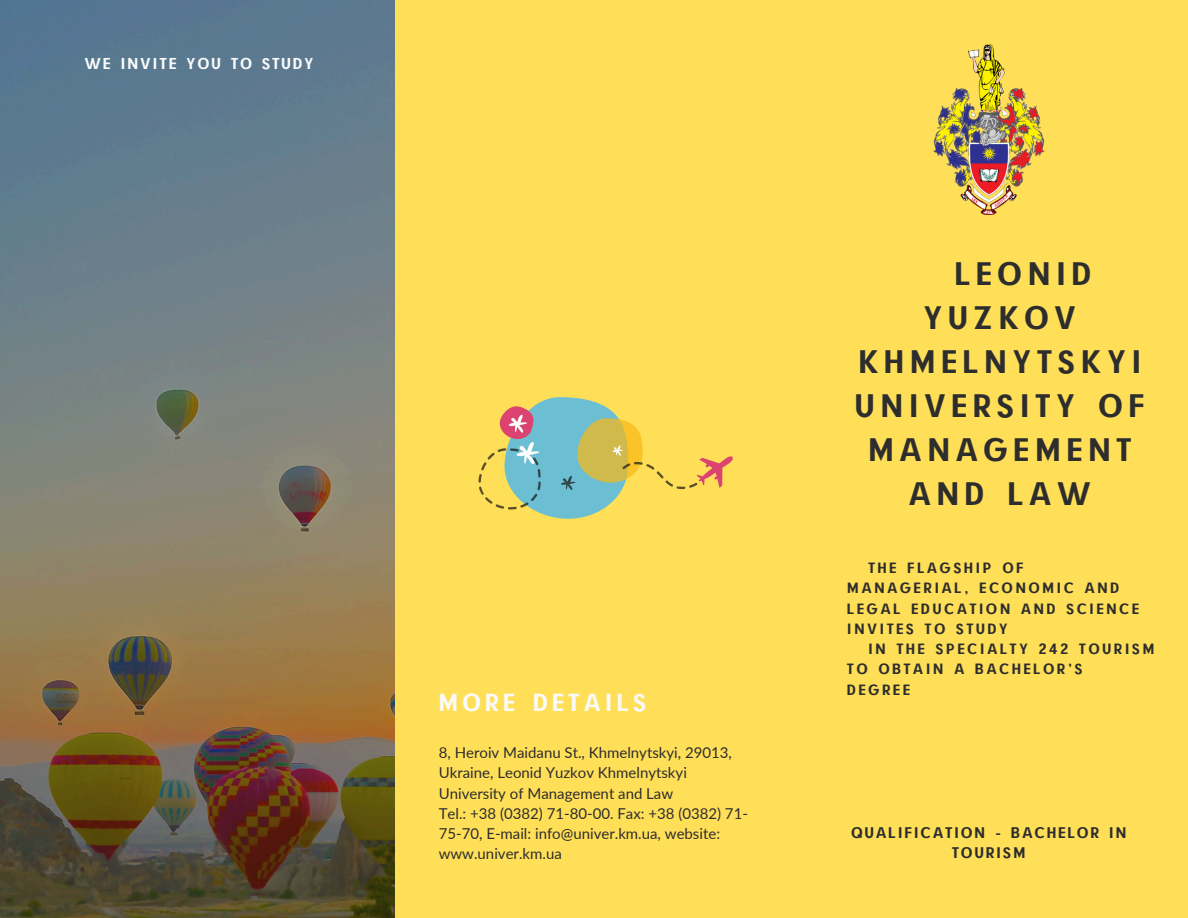
<style>
.page{position:relative;width:1188px;height:918px;background:#ffdf58}
.page>*{position:absolute;margin:0;border:0;box-sizing:border-box;transform-origin:0 0}
.t1{font:31.65px "CAT Neuzeit";letter-spacing:.2em;color:#2d2d2d}
.t2{font:24px "CAT Neuzeit";letter-spacing:.2em;color:#fafafa}
.t3{font:15.3px "CAT Neuzeit";letter-spacing:.15em;color:#fafafa}
.t4{font:15px/20.2px "Lato";color:#2d2d2d}
.t5{font:15px/20.2px "CAT Neuzeit";letter-spacing:.15em;color:#2d2d2d;text-align:center}
.t6{font:14.55px "CAT Neuzeit";letter-spacing:.2em;color:#2d2d2d}
</style>
<div class="page">
<img style="left:0;top:0;width:395px;height:918px">
<svg style="left:478px;top:397px;width:255px;height:122px"></svg>
<img style="left:933px;top:45px;width:111px;height:169px">
<h3 class="t3" style="left:85px;top:54px;width:230px">WE INVITE YOU TO STUDY</h3>
<p class="t2" style="left:439px;top:687px;width:209px">MORE DETAILS</p>
<p class="t4" style="left:439px;top:742px;width:295px">8, Heroiv Maidanu St., Khmelnytskyi, 29013,<br>Ukraine, Leonid Yuzkov Khmelnytskyi</p>
<h2 class="t4" style="left:439px;top:783px;width:236px">University of Management and Law</h2>
<p class="t4" style="left:439px;top:803px;width:311px">Tel.: +38 (0382) 71-80-00. Fax: +38 (0382) 71-<br>75-70, E-mail: info@univer.km.ua, website: www.univer.km.ua</p>
<p class="t1" style="left:955px;top:254px;width:137px">LEONID</p>
<p class="t1" style="left:924px;top:298px;width:153px">YUZKOV</p>
<p class="t1" style="left:858px;top:342px;width:285px">KHMELNYTSKYI</p>
<p class="t1" style="left:855px;top:386px;width:290px">UNIVERSITY OF</p>
<p class="t1" style="left:868px;top:430px;width:264px">MANAGEMENT</p>
<p class="t1" style="left:909px;top:474px;width:183px">AND LAW</p>
<h1 class="t6" style="left:868px;top:559px;width:156px">THE FLAGSHIP OF</h1>
<h1 class="t6" style="left:847px;top:579px;width:273px">MANAGERIAL, ECONOMIC AND</h1>
<h1 class="t6" style="left:847px;top:599px;width:293px">LEGAL EDUCATION AND SCIENCE</h1>
<h1 class="t6" style="left:847px;top:620px;width:162px">INVITES TO STUDY</h1>
<h1 class="t6" style="left:868px;top:640px;width:287px">IN THE SPECIALTY 242 TOURISM</h1>
<h1 class="t6" style="left:847px;top:660px;width:237px">TO OBTAIN A BACHELOR’S</h1>
<h1 class="t6" style="left:847px;top:680px;width:64px">DEGREE</h1>
<p class="t5" style="left:851px;top:822px;width:276px">QUALIFICATION - BACHELOR IN<br>TOURISM</p>
</div>
